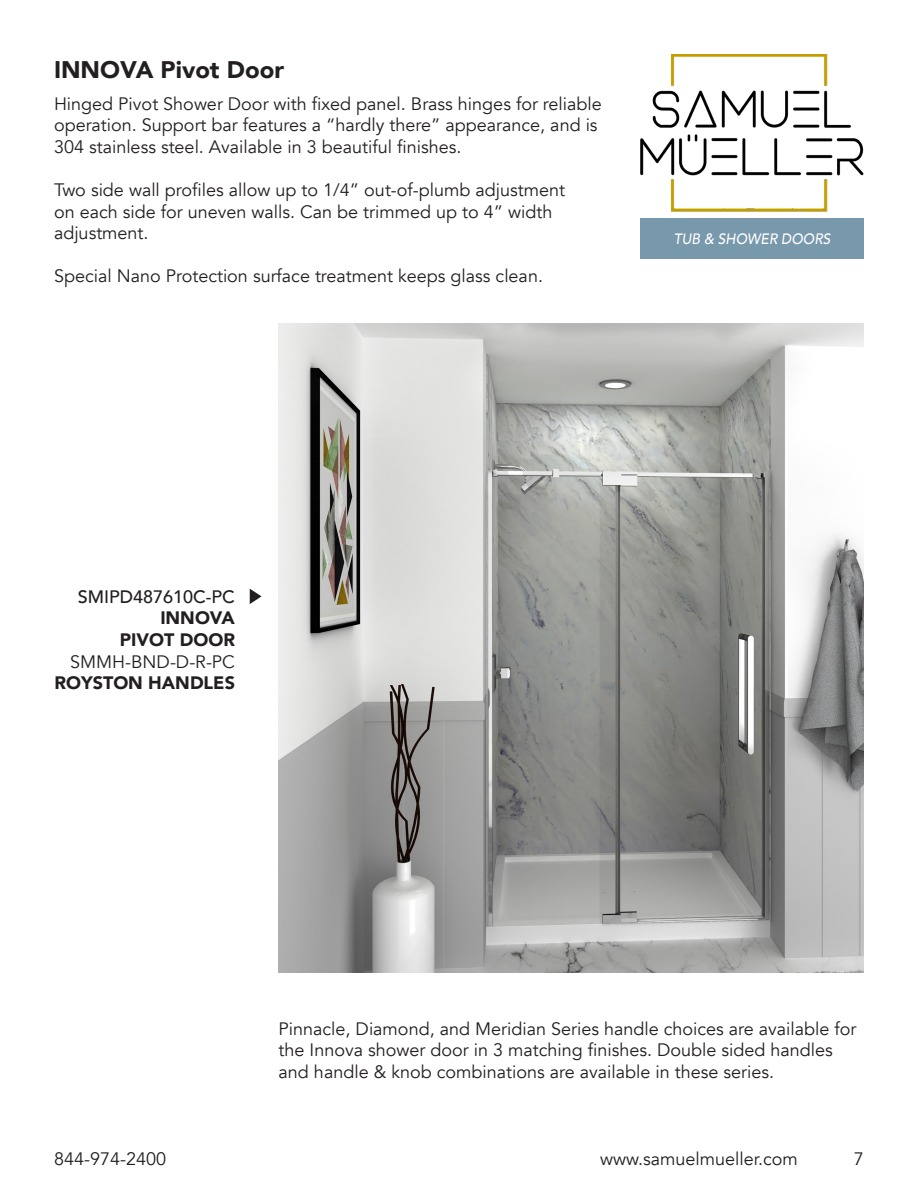
<style>
.page{position:relative;width:918px;height:1188px;background:#fff}
.page>*{position:absolute;margin:0;border:0;box-sizing:border-box;transform-origin:0 0}
.t1{font:900 24px "Avenir";color:#231f20}
.t2{font:18px/21.6px "Avenir";color:#231f20}
.t3{font:500 18px "Avenir";color:#231f20}
.t4{font:900 18px "Avenir";color:#231f20}
.t5{font:italic 500 15px "Avenir";color:#fff;scale:.92 1}
.s1{font-weight:900}
</style>
<div class="page">
<div style="left:641px;top:218px;width:223px;height:41px;background:#7898ac"></div>
<img style="left:641px;top:54px;width:223px;height:157px">
<img style="left:279px;top:323px;width:585px;height:649px">
<svg style="left:250px;top:589px;width:12px;height:15px"></svg>
<p class="t1" style="left:54px;top:49px;width:232px">INNOVA Pivot Door</p>
<p class="t2" style="left:54px;top:93px;width:549px">Hinged Pivot Shower Door with fixed panel. Brass hinges for reliable operation. Support bar features a “hardly there” appearance, and is<br>304 stainless steel. Available in 3 beautiful finishes.</p>
<p class="t2" style="left:54px;top:179px;width:513px">Two side wall profiles allow up to 1/4” out-of-plumb adjustment on each side for uneven walls. Can be trimmed up to 4” width adjustment.</p>
<p class="t2" style="left:54px;top:266px;width:491px">Special Nano Protection surface treatment keeps glass clean.</p>
<p class="t5" style="left:674px;top:230px;width:172px">TUB &amp; SHOWER DOORS</p>
<p class="t3" style="left:78px;top:581px;width:159px">SMIPD487610C-PC</p>
<p class="t4" style="left:160px;top:603px;width:76px">INNOVA</p>
<p class="t4" style="left:120px;top:624px;width:117px">PIVOT DOOR</p>
<p class="t2" style="left:54px;top:651px;width:182px;text-align:right">SMMH-BND-D-R-PC<br><span class="s1">ROYSTON HANDLES</span></p>
<p class="t2" style="left:279px;top:1018px;width:579px">Pinnacle, Diamond, and Meridian Series handle choices are available for the Innova shower door in 3 matching finishes. Double sided handles and handle &amp; knob combinations are available in these series.</p>
<p class="t2" style="left:54px;top:1148px;width:114px">844-974-2400</p>
<p class="t2" style="left:600px;top:1148px;width:199px">www.samuelmueller.com</p>
<p class="t2" style="left:854px;top:1148px;width:12px">7</p>
</div>
